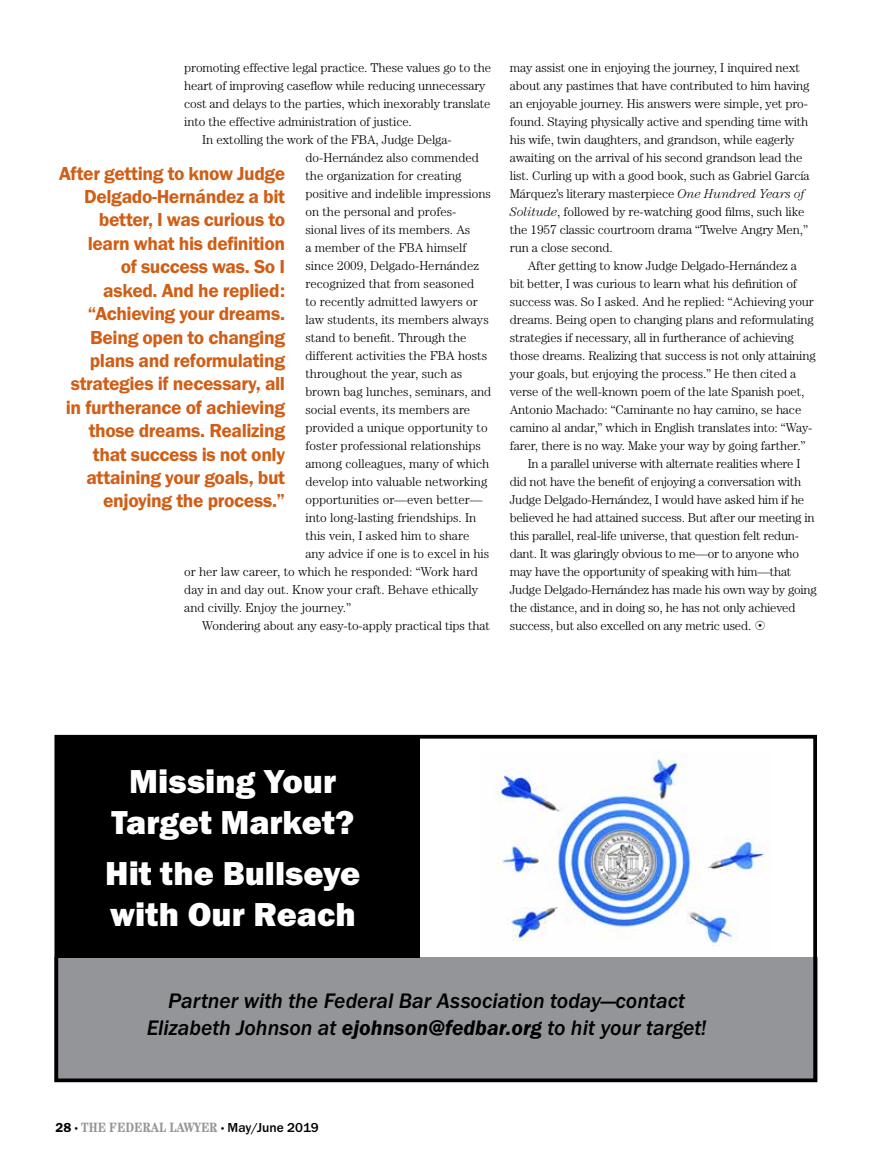
<style>
.page{position:relative;width:885px;height:1175px;background:#fff}
.page>*{position:absolute;margin:0;border:0;box-sizing:border-box;transform-origin:0 0}
.t1{font:34.35px/41.2px "Franklin Gothic URW Hea";color:#fff;text-align:center}
.t2{font:21.75px/26.1px "Franklin Gothic URW Med Ita";color:#000;text-align:center}
.t3{font:19.5px/23.4px "Franklin Gothic URW Dem";letter-spacing:-.02em;color:#d05e16;text-align:right}
.t4{font:700 condensed 13.5px "Century Std";color:#939598}
.t5{font:300 12.75px/18px "Century Std";letter-spacing:-.01em;color:#000}
.s1{font-style:italic}
.s2{font-family:"Franklin Gothic URW Dem Ita"}
.s3{font-family:"Franklin Gothic URW Dem";font-weight:400;font-stretch:normal;color:#000}
.s4{font-weight:300;font-size:7.5px;color:#000}
.s5{font-family:"Franklin Gothic URW";font-weight:500;font-stretch:normal;color:#000}
</style>
<div class="page">
<img style="left:495px;top:751px;width:272px;height:195px">
<div style="left:54px;top:957px;width:763px;height:125px;background:#939598"></div>
<div style="left:58px;top:735px;width:362px;height:222px;background:#000"></div>
<div style="left:54px;top:735px;width:762px;height:347px;border:4px solid #000"></div>
<p class="t5" style="left:184px;top:58px;width:308px">promoting effective legal practice. These values go to the</p>
<p class="t5" style="left:184px;top:76px;width:303px">heart of improving caseflow while reducing unnecessary</p>
<p class="t5" style="left:184px;top:94px;width:308px">cost and delays to the parties, which inexorably translate</p>
<p class="t5" style="left:184px;top:112px;width:229px">into the effective administration of justice.</p>
<p class="t5" style="left:202px;top:130px;width:251px">In extolling the work of the FBA, Judge Delga-</p>
<p class="t5" style="left:305px;top:148px;width:175px">do-Hernández also commended</p>
<p class="t5" style="left:305px;top:166px;width:158px">the organization for creating</p>
<p class="t5" style="left:305px;top:184px;width:187px">positive and indelible impressions</p>
<p class="t5" style="left:305px;top:202px;width:152px">on the personal and profes-</p>
<p class="t5" style="left:305px;top:220px;width:166px">sional lives of its members. As</p>
<p class="t5" style="left:305px;top:238px;width:163px">a member of the FBA himself</p>
<p class="t5" style="left:305px;top:257px;width:175px">since 2009, Delgado-Hernández</p>
<p class="t5" style="left:305px;top:275px;width:170px">recognized that from seasoned</p>
<p class="t5" style="left:305px;top:293px;width:174px">to recently admitted lawyers or</p>
<p class="t5" style="left:305px;top:311px;width:185px">law students, its members always</p>
<p class="t5" style="left:305px;top:329px;width:163px">stand to benefit. Through the</p>
<p class="t5" style="left:305px;top:347px;width:183px">different activities the FBA hosts</p>
<p class="t5" style="left:305px;top:365px;width:158px">throughout the year, such as</p>
<p class="t5" style="left:305px;top:383px;width:187px">brown bag lunches, seminars, and</p>
<p class="t5" style="left:305px;top:401px;width:166px">social events, its members are</p>
<p class="t5" style="left:305px;top:419px;width:184px">provided a unique opportunity to</p>
<p class="t5" style="left:305px;top:437px;width:177px">foster professional relationships</p>
<p class="t5" style="left:305px;top:455px;width:185px">among colleagues, many of which</p>
<p class="t5" style="left:305px;top:473px;width:183px">develop into valuable networking</p>
<p class="t5" style="left:305px;top:491px;width:179px">opportunities or—even better—</p>
<p class="t5" style="left:305px;top:509px;width:172px">into long-lasting friendships. In</p>
<p class="t5" style="left:305px;top:527px;width:165px">this vein, I asked him to share</p>
<p class="t5" style="left:305px;top:545px;width:185px">any advice if one is to excel in his</p>
<p class="t5" style="left:184px;top:563px;width:295px">or her law career, to which he responded: “Work hard</p>
<p class="t5" style="left:184px;top:581px;width:295px">day in and day out. Know your craft. Behave ethically</p>
<p class="t5" style="left:184px;top:599px;width:168px">and civilly. Enjoy the journey.”</p>
<p class="t5" style="left:202px;top:617px;width:289px">Wondering about any easy-to-apply practical tips that</p>
<p class="t3" style="left:59px;top:161px;width:227px">After getting to know Judge<br>Delgado-Hernández a bit better, I was curious to learn what his definition<br>of success was. So I<br>asked. And he replied: “Achieving your dreams.<br>Being open to changing plans and reformulating strategies if necessary, all in furtherance of achieving those dreams. Realizing that success is not only attaining your goals, but enjoying the process.”</p>
<p class="t5" style="left:509px;top:59px;width:301px">may assist one in enjoying the journey, I inquired next about any pastimes that have contributed to him having an enjoyable journey. His answers were simple, yet pro&shy;found. Staying physically active and spending time with his wife, twin daughters, and grandson, while eagerly awaiting on the arrival of his second grandson lead the list. Curling up with a good book, such as Gabriel García Márquez’s literary masterpiece <span class="s1">One Hundred Years of Solitude</span>, followed by re-watching good films, such like the 1957 classic courtroom drama “Twelve Angry Men,” run a close second.</p>
<p class="t5" style="left:527px;top:257px;width:270px">After getting to know Judge Delgado-Hernández a</p>
<p class="t5" style="left:509px;top:275px;width:288px">bit better, I was curious to learn what his definition of</p>
<p class="t5" style="left:509px;top:293px;width:305px">success was. So I asked. And he replied: “Achieving your</p>
<p class="t5" style="left:509px;top:311px;width:305px">dreams. Being open to changing plans and reformulating</p>
<p class="t5" style="left:509px;top:329px;width:285px">strategies if necessary, all in furtherance of achieving</p>
<p class="t5" style="left:509px;top:347px;width:307px">those dreams. Realizing that success is not only attaining</p>
<p class="t5" style="left:509px;top:365px;width:288px">your goals, but enjoying the process.” He then cited a</p>
<p class="t5" style="left:509px;top:383px;width:296px">verse of the well-known poem of the late Spanish poet,</p>
<p class="t5" style="left:509px;top:401px;width:293px">Antonio Machado: “Caminante no hay camino, se hace</p>
<p class="t5" style="left:509px;top:419px;width:304px">camino al andar,” which in English translates into: “Way-</p>
<p class="t5" style="left:509px;top:437px;width:297px">farer, there is no way. Make your way by going farther.”</p>
<p class="t5" style="left:527px;top:455px;width:274px">In a parallel universe with alternate realities where I</p>
<p class="t5" style="left:509px;top:473px;width:293px">did not have the benefit of enjoying a conversation with</p>
<p class="t5" style="left:509px;top:491px;width:296px">Judge Delgado-Hernández, I would have asked him if he</p>
<p class="t5" style="left:509px;top:509px;width:306px">believed he had attained success. But after our meeting in</p>
<p class="t5" style="left:509px;top:527px;width:290px">this parallel, real-life universe, that question felt redun-</p>
<p class="t5" style="left:509px;top:545px;width:290px">dant. It was glaringly obvious to me—or to anyone who</p>
<p class="t5" style="left:509px;top:563px;width:283px">may have the opportunity of speaking with him—that</p>
<p class="t5" style="left:509px;top:581px;width:308px">Judge Delgado-Hernández has made his own way by going</p>
<p class="t5" style="left:509px;top:599px;width:287px">the distance, and in doing so, he has not only achieved</p>
<p class="t5" style="left:509px;top:617px;width:243px">success, but also excelled on any metric used.</p>
<h1 class="t1" style="left:111px;top:759px;width:244px">Missing Your<br>Target Market?</h1>
<h1 class="t1" style="left:105px;top:852px;width:256px;text-align:left">Hit the Bullseye with Our Reach</h1>
<h2 class="t2" style="left:147px;top:988px;width:561px">Partner with the Federal Bar Association today—contact<br>Elizabeth Johnson at <span class="s2">ejohnson@fedbar.org</span> to hit your target!</h2>
<p class="t4" style="left:56px;top:1119px;width:265px"><span class="s3">28</span> <span class="s4">•</span> THE FEDERAL LAWYER <span class="s4">•</span> <span class="s5">May/June 2019</span></p>
</div>
